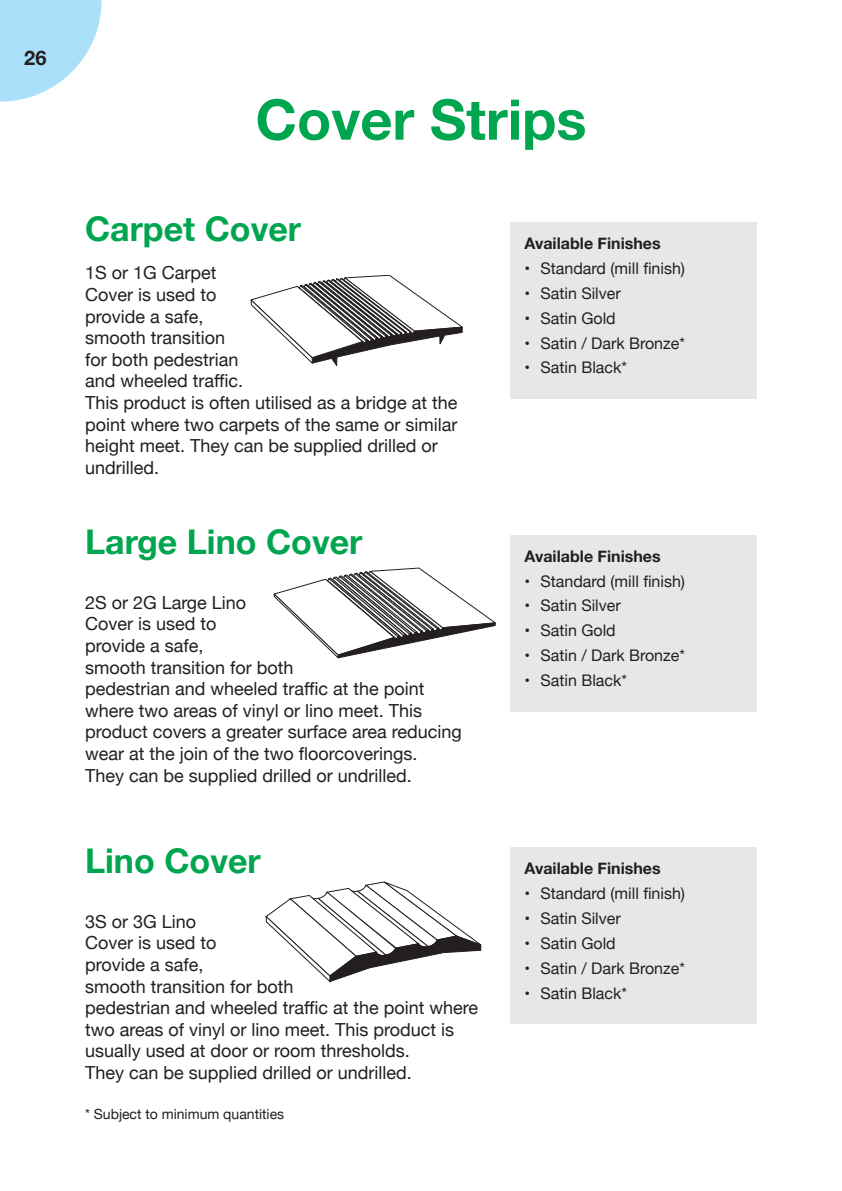
<style>
.page{position:relative;width:842px;height:1191px;background:#fff}
.page>*{position:absolute;margin:0;border:0;box-sizing:border-box;transform-origin:0 0}
.t1{font:700 56px "Helvetica Neue";color:#00a54f}
.t2{font:700 34px "Helvetica Neue";color:#00a54f}
.t3{font:700 20px "Helvetica Neue";color:#231f20}
.t4{font:18px/21.6px "Helvetica Neue";color:#231f20}
.t5{font:16px "Helvetica Neue";color:#231f20}
.t6{font:700 16px "Helvetica Neue";color:#231f20}
.t7{font:14px "Helvetica Neue";color:#231f20}
</style>
<div class="page">
<svg style="left:0;top:0;width:102px;height:102px"></svg>
<svg style="left:265px;top:881px;width:216px;height:101px"></svg>
<svg style="left:273px;top:568px;width:223px;height:90px"></svg>
<svg style="left:251px;top:275px;width:212px;height:91px"></svg>
<div style="left:510px;top:847px;width:247px;height:176px;background:#e6e7e9"></div>
<div style="left:510px;top:535px;width:247px;height:176px;background:#e6e7e9"></div>
<div style="left:510px;top:222px;width:247px;height:176px;background:#e6e7e9"></div>
<p class="t3" style="left:24px;top:42px;width:24px">26</p>
<h1 class="t1" style="left:255px;top:76px;width:332px">Cover Strips</h1>
<h2 class="t2" style="left:85px;top:202px;width:218px">Carpet Cover</h2>
<p class="t4" style="left:85px;top:263px;width:374px">1S or 1G Carpet<br>Cover is used to<br>provide a safe,<br>smooth transition<br>for both pedestrian<br>and wheeled traffic.<br>This product is often utilised as a bridge at the point where two carpets of the same or similar height meet. They can be supplied drilled or undrilled.</p>
<h2 class="t2" style="left:85px;top:515px;width:279px">Large Lino Cover</h2>
<p class="t4" style="left:85px;top:592px;width:378px">2S or 2G Large Lino<br>Cover is used to<br>provide a safe,<br>smooth transition for both<br>pedestrian and wheeled traffic at the point where two areas of vinyl or lino meet. This product covers a greater surface area reducing wear at the join of the two floorcoverings.<br>They can be supplied drilled or undrilled.</p>
<h2 class="t2" style="left:85px;top:833px;width:177px">Lino Cover</h2>
<p class="t4" style="left:85px;top:911px;width:395px">3S or 3G Lino<br>Cover is used to<br>provide a safe,<br>smooth transition for both<br>pedestrian and wheeled traffic at the point where two areas of vinyl or lino meet. This product is usually used at door or room thresholds.<br>They can be supplied drilled or undrilled.</p>
<p class="t7" style="left:85px;top:1104px;width:201px">* Subject to minimum quantities</p>
<p class="t6" style="left:524px;top:231px;width:138px">Available Finishes</p>
<p class="t5" style="left:524px;top:257px;width:162px">• Standard (mill finish)</p>
<p class="t5" style="left:524px;top:282px;width:98px">• Satin Silver</p>
<p class="t5" style="left:524px;top:306px;width:93px">• Satin Gold</p>
<p class="t5" style="left:524px;top:331px;width:162px">• Satin / Dark Bronze*</p>
<p class="t5" style="left:524px;top:356px;width:104px">• Satin Black*</p>
<p class="t6" style="left:524px;top:543px;width:138px">Available Finishes</p>
<p class="t5" style="left:524px;top:569px;width:162px">• Standard (mill finish)</p>
<p class="t5" style="left:524px;top:594px;width:98px">• Satin Silver</p>
<p class="t5" style="left:524px;top:619px;width:93px">• Satin Gold</p>
<p class="t5" style="left:524px;top:644px;width:162px">• Satin / Dark Bronze*</p>
<p class="t5" style="left:524px;top:669px;width:104px">• Satin Black*</p>
<p class="t6" style="left:524px;top:856px;width:138px">Available Finishes</p>
<p class="t5" style="left:524px;top:882px;width:162px">• Standard (mill finish)</p>
<p class="t5" style="left:524px;top:907px;width:98px">• Satin Silver</p>
<p class="t5" style="left:524px;top:931px;width:93px">• Satin Gold</p>
<p class="t5" style="left:524px;top:956px;width:162px">• Satin / Dark Bronze*</p>
<p class="t5" style="left:524px;top:981px;width:104px">• Satin Black*</p>
</div>
